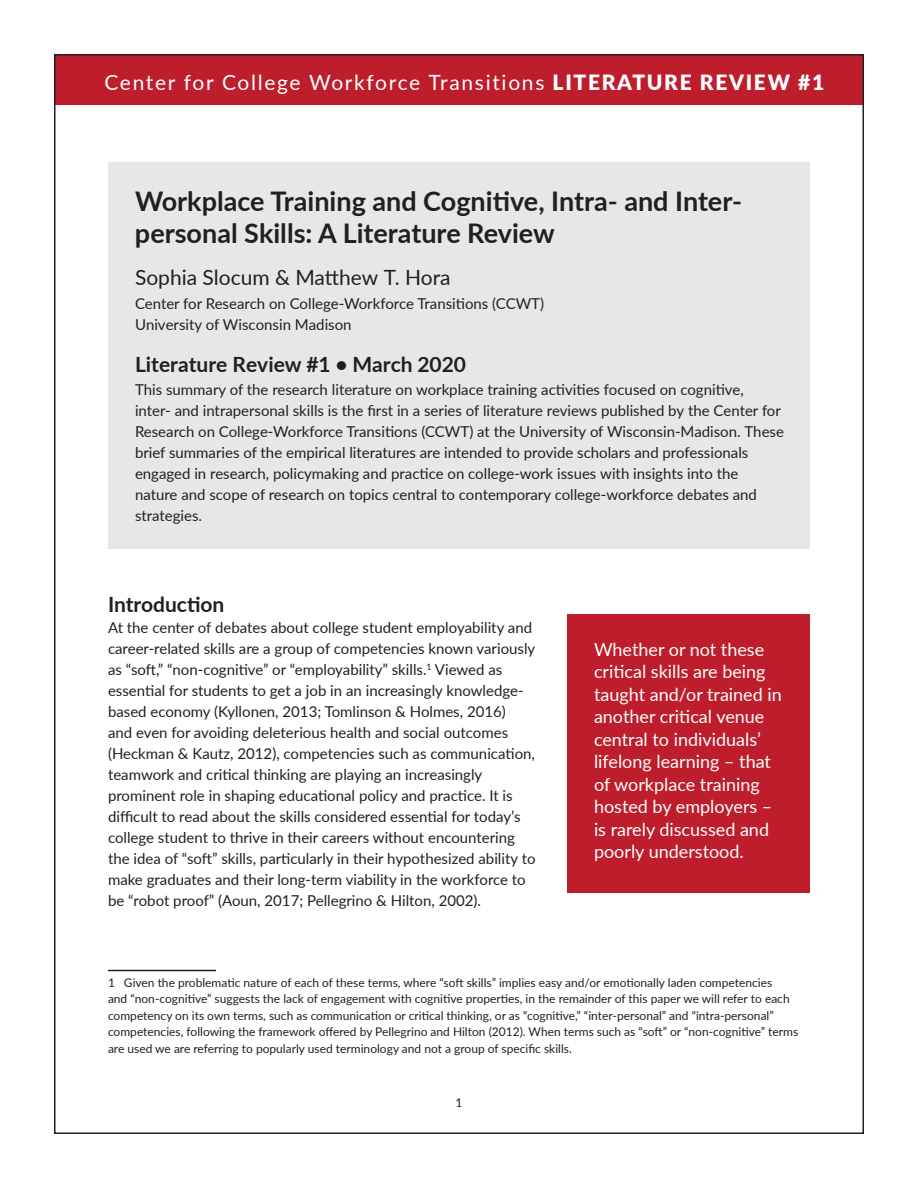
<style>
.page{position:relative;width:918px;height:1188px;background:#fff}
.page>*{position:absolute;margin:0;border:0;box-sizing:border-box;transform-origin:0 0}
.P-body{font:700 27px/32.4px "Lato";color:#231f20}
.t1{font:21px "Lato";letter-spacing:.08em;color:#fff}
.P-body-2{font:700 21px "Lato";color:#231f20}
.P-body-3{font:21px "Lato";color:#231f20}
.callout{font:18px/22.5px "Lato";color:#fff}
.P-body-4{font:15px/21px "Lato";color:#231f20}
.footnote{font:12px/16.5px "Lato";color:#231f20}
.s1{font-weight:900}
.s2{font-style:inherit}
</style>
<div class="page">
<div style="left:55px;top:55px;width:808px;height:50px;background:#be1d2c"></div>
<div style="left:108px;top:162px;width:702px;height:387px;background:#e6e7e9"></div>
<hr style="left:108px;top:970px;width:108px;height:1px;background:#231f20">
<div style="left:567px;top:614px;width:243px;height:279px;background:#be1d2c"></div>
<h2 class="t1" style="left:104px;top:67px;width:721px">Center for College Workforce Transitions <span class="s1">LITERATURE REVIEW #1</span></h2>
<p class="P-body" style="left:135px;top:184px;width:609px">Workplace Training and Cognitive, Intra- and Inter&shy;personal Skills: A Literature Review</p>
<p class="P-body-3" style="left:135px;top:262px;width:317px">Sophia Slocum &amp; Matthew T. Hora</p>
<p class="P-body-4" style="left:135px;top:292px;width:411px">Center for Research on College-Workforce Transitions (CCWT)<br>University of Wisconsin Madison</p>
<p class="P-body-2" style="left:135px;top:348px;width:333px">Literature Review #1 <span class="s2">• March 2020</span></p>
<p class="P-body-4" style="left:135px;top:378px;width:651px">This summary of the research literature on workplace training activities focused on cognitive,<br>inter- and intrapersonal skills is the first in a series of literature reviews published by the Center for Research on College-Workforce Transitions (CCWT) at the University of Wisconsin-Madison. These brief summaries of the empirical literatures are intended to provide scholars and professionals engaged in research, policymaking and practice on college-work issues with insights into the nature and scope of research on topics central to contemporary college-workforce debates and strategies.</p>
<h2 class="P-body-2" style="left:108px;top:589px;width:118px">Introduction</h2>
<p class="P-body-4" style="left:108px;top:616px;width:429px">At the center of debates about college student employability and career-related skills are a group of competencies known variously as “soft,” “non-cognitive” or “employability” skills.<sup>1</sup> Viewed as essential for students to get a job in an increasingly knowledge&shy;based economy (Kyllonen, 2013; Tomlinson &amp; Holmes, 2016)<br>and even for avoiding deleterious health and social outcomes (Heckman &amp; Kautz, 2012), competencies such as communication, teamwork and critical thinking are playing an increasingly prominent role in shaping educational policy and practice. It is difficult to read about the skills considered essential for today’s college student to thrive in their careers without encountering the idea of “soft” skills, particularly in their hypothesized ability to make graduates and their long-term viability in the workforce to be “robot proof” (Aoun, 2017; Pellegrino &amp; Hilton, 2002).</p>
<p class="callout" style="left:594px;top:637px;width:189px">Whether or not these critical skills are being taught and/or trained in another critical venue central to individuals’ lifelong learning – that of workplace training hosted by employers – is rarely discussed and poorly understood.</p>
<p class="footnote" style="left:108px;top:974px;width:692px">1 Given the problematic nature of each of these terms, where “soft skills” implies easy and/or emotionally laden competencies<br>and “non-cognitive” suggests the lack of engagement with cognitive properties, in the remainder of this paper we will refer to each competency on its own terms, such as communication or critical thinking, or as “cognitive,” “inter-personal” and “intra-personal” competencies, following the framework offered by Pellegrino and Hilton (2012). When terms such as “soft” or “non-cognitive” terms are used we are referring to popularly used terminology and not a group of specific skills.</p>
<p class="footnote" style="left:456px;top:1094px;width:8px">1</p>
</div>
